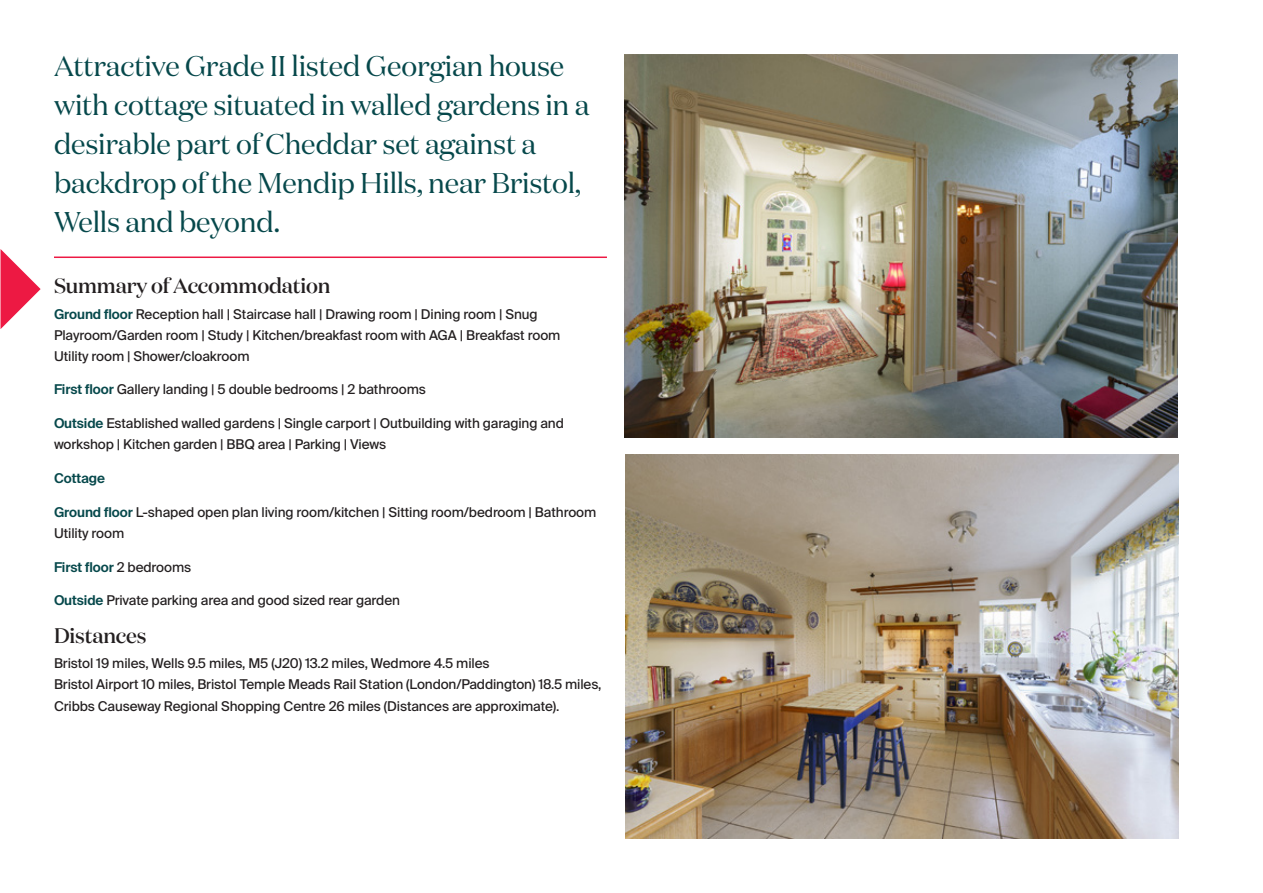
<style>
.page{position:relative;width:1263px;height:893px;background:#fff}
.page>*{position:absolute;margin:0;border:0;box-sizing:border-box;transform-origin:0 0}
.t1{font:28.5px/39px "Domaine Display";letter-spacing:-.01em;color:#06484b}
.t2{font:500 21px "Domaine Display";letter-spacing:-.01em;color:#231f20}
.t3{font:13.5px/21px "Suisse Intl";letter-spacing:-.01em;color:#231f20}
.t4{font:600 13.5px "Suisse Intl";letter-spacing:-.01em;color:#06484b}
.s1{font-weight:600;color:#06484b}
.s2{font-weight:400;color:#231f20}
</style>
<div class="page">
<svg style="left:1px;top:249px;width:40px;height:80px"></svg>
<hr style="left:54px;top:256px;width:553px;height:2px;background:#ed1943">
<img style="left:625px;top:54px;width:553px;height:383px">
<img style="left:626px;top:455px;width:553px;height:384px">
<h1 class="t1" style="left:54px;top:47px;width:537px">Attractive Grade II listed Georgian house with cottage situated in walled gardens in a desirable part of Cheddar set against a backdrop of the Mendip Hills, near Bristol, Wells and beyond.</h1>
<h2 class="t2" style="left:54px;top:271px;width:278px">Summary of Accommodation</h2>
<p class="t3" style="left:54px;top:303px;width:508px"><span class="s1">Ground floor</span> Reception hall | Staircase hall | Drawing room | Dining room | Snug<br>Playroom/Garden room | Study | Kitchen/breakfast room with AGA | Breakfast room<br>Utility room | Shower/cloakroom</p>
<p class="t3" style="left:54px;top:379px;width:373px"><span class="s1">First floor</span> Gallery landing | 5 double bedrooms | 2 bathrooms</p>
<p class="t3" style="left:54px;top:413px;width:511px"><span class="s1">Outside</span> Established walled gardens | Single carport | Outbuilding with garaging and workshop | Kitchen garden | BBQ area | Parking | Views</p>
<p class="t4" style="left:54px;top:470px;width:53px">Cottage</p>
<p class="t3" style="left:54px;top:501px;width:544px"><span class="s1">Ground floor</span> L-shaped open plan living room/kitchen | Sitting room/bedroom | Bathroom<br>Utility room</p>
<p class="t4" style="left:54px;top:559px;width:139px">First floor <span class="s2">2 bedrooms</span></p>
<p class="t3" style="left:54px;top:590px;width:347px"><span class="s1">Outside</span> Private parking area and good sized rear garden</p>
<h2 class="t2" style="left:54px;top:620px;width:94px">Distances</h2>
<p class="t3" style="left:54px;top:653px;width:549px">Bristol 19 miles, Wells 9.5 miles, M5 (J20) 13.2 miles, Wedmore 4.5 miles<br>Bristol Airport 10 miles, Bristol Temple Meads Rail Station (London/Paddington) 18.5 miles,<br>Cribbs Causeway Regional Shopping Centre 26 miles (Distances are approximate).</p>
</div>
